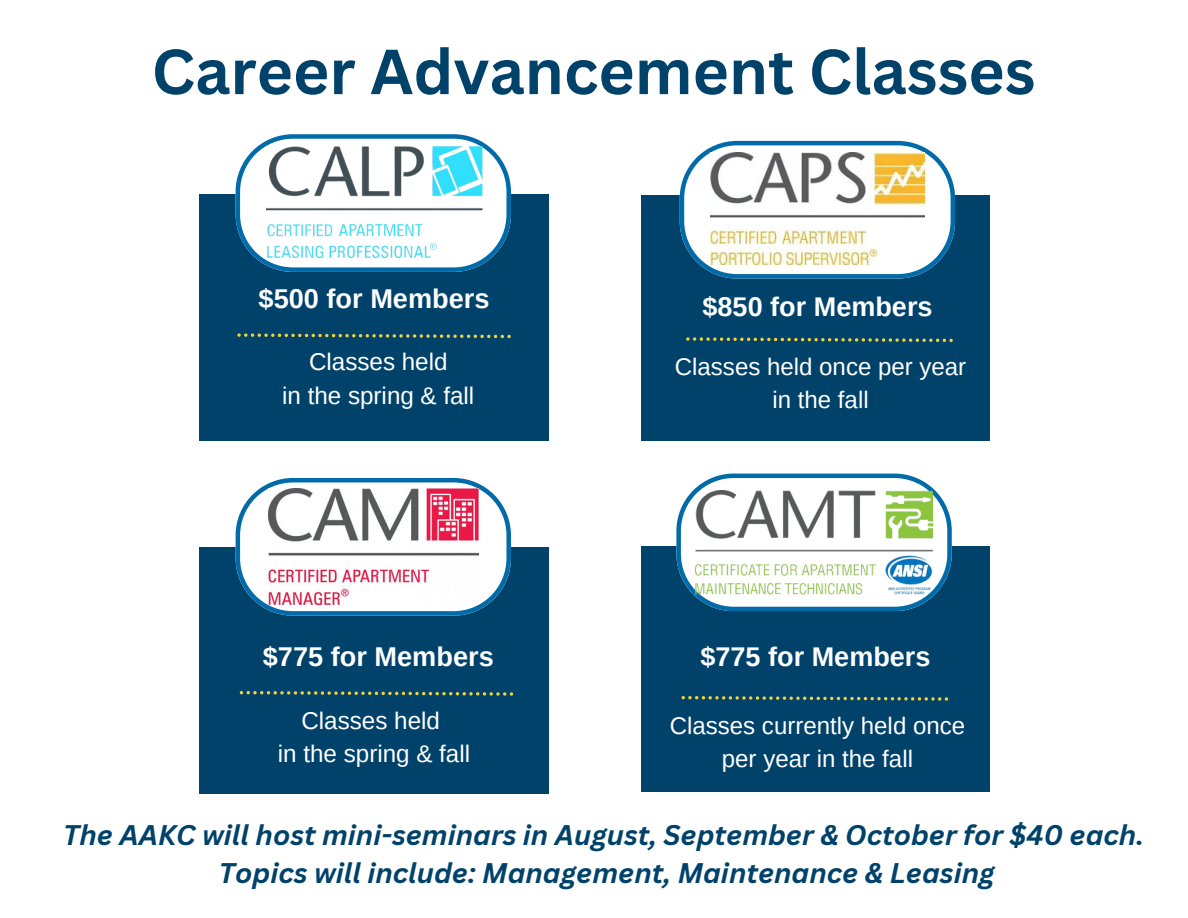
<style>
.page{position:relative;width:1188px;height:918px;background:#fff}
.page>*{position:absolute;margin:0;border:0;box-sizing:border-box;transform-origin:0 0}
.t1{font:700 62.1px "Canva Sans";color:#00426a}
.t2{font:italic 700 27.6px/38.2px "Canva Sans";color:#00426a;text-align:center}
.t3{font:700 27.15px "Arimo";color:#fdfdfe}
.t4{font:700 27px "Arimo";color:#fdfdfe}
.t5{font:24.15px/33.3px "Arimo";color:#fff;text-align:center}
.t6{font:24px/33.2px "Arimo";color:#fff;text-align:center}
</style>
<div class="page">
<div style="left:199px;top:194px;width:350px;height:247px;background:#00426a"></div>
<svg style="left:236px;top:134px;width:275px;height:138px"></svg>
<img style="left:266px;top:145px;width:216px;height:113px">
<svg style="left:237px;top:333px;width:274px;height:5px"></svg>
<div style="left:642px;top:195px;width:347px;height:246px;background:#00426a"></div>
<svg style="left:680px;top:141px;width:275px;height:138px"></svg>
<img style="left:710px;top:152px;width:215px;height:113px">
<svg style="left:686px;top:337px;width:267px;height:5px"></svg>
<div style="left:199px;top:547px;width:350px;height:247px;background:#00426a"></div>
<svg style="left:236px;top:478px;width:275px;height:138px"></svg>
<img style="left:268px;top:489px;width:210px;height:116px">
<svg style="left:240px;top:691px;width:273px;height:5px"></svg>
<div style="left:642px;top:546px;width:347px;height:246px;background:#00426a"></div>
<svg style="left:676px;top:474px;width:276px;height:137px"></svg>
<img style="left:696px;top:491px;width:237px;height:103px">
<svg style="left:682px;top:696px;width:266px;height:5px"></svg>
<h1 class="t1" style="left:152px;top:28px;width:885px">Career Advancement Classes</h1>
<p class="t3" style="left:259px;top:283px;width:233px">$500 for Members</p>
<h2 class="t5" style="left:309px;top:345px;width:140px">Classes held</h2>
<p class="t5" style="left:282px;top:379px;width:194px">in the spring &amp; fall</p>
<p class="t4" style="left:703px;top:292px;width:232px">$850 for Members</p>
<p class="t6" style="left:675px;top:350px;width:293px">Classes held once per year</p>
<p class="t6" style="left:772px;top:384px;width:98px">in the fall</p>
<p class="t3" style="left:263px;top:641px;width:233px">$775 for Members</p>
<p class="t4" style="left:701px;top:641px;width:232px">$775 for Members</p>
<h2 class="t5" style="left:278px;top:704px;width:194px">Classes held<br>in the spring &amp; fall</h2>
<p class="t6" style="left:670px;top:709px;width:297px">Classes currently held once per year in the fall</p>
<h2 class="t2" style="left:63px;top:815px;width:1082px">The AAKC will host mini-seminars in August, September &amp; October for $40 each.<br>Topics will include: Management, Maintenance &amp; Leasing</h2>
</div>
